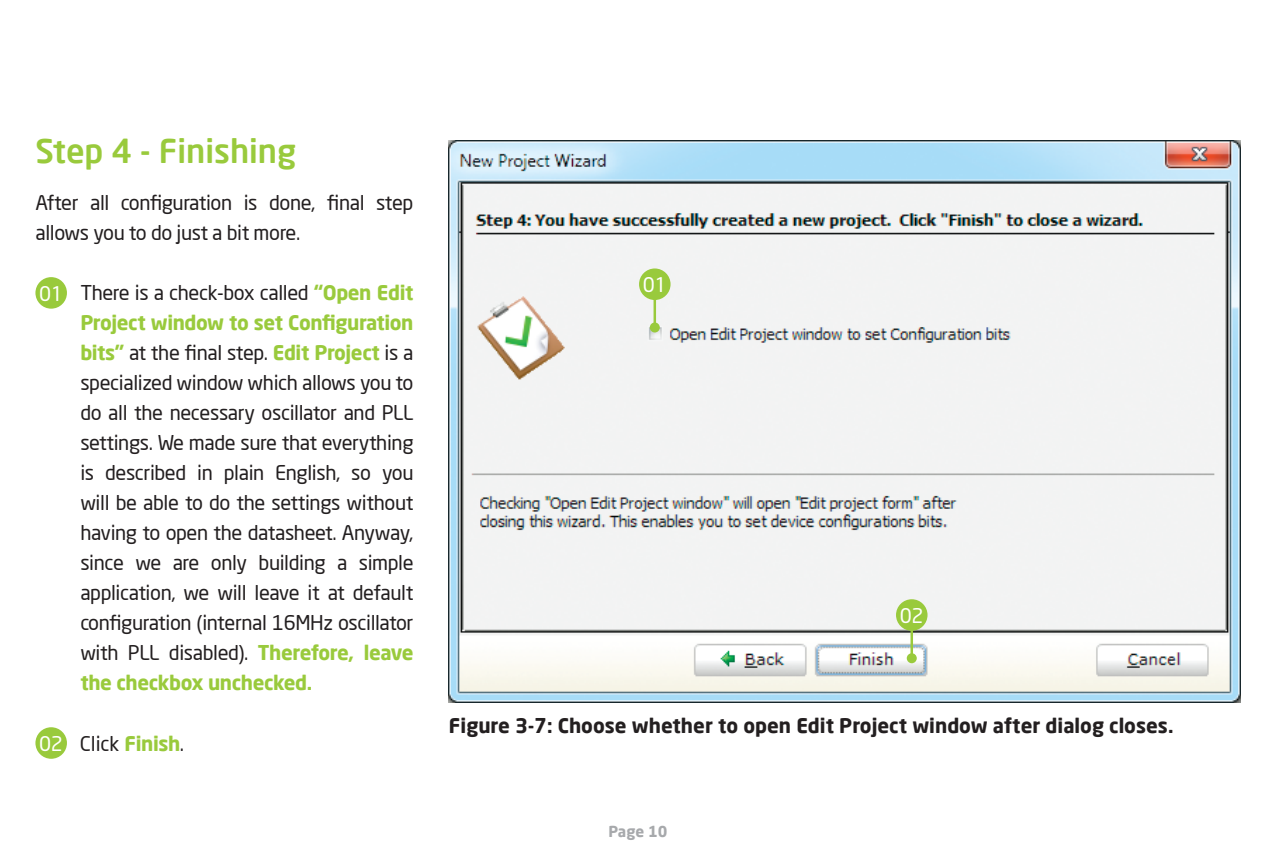
<style>
.page{position:relative;width:1276px;height:851px;background:#fff}
.page>*{position:absolute;margin:0;border:0;box-sizing:border-box;transform-origin:0 0}
.t1{font:500 32.5px "Neo Sans Pro";color:#99ca3c}
.t2{font:20px/30px "Neo Sans Pro";letter-spacing:-.02em;color:#231f20}
.t3{font:700 20px "Neo Sans Pro";color:#231f20}
.t4{font:20px "Neo Sans";color:#fff}
.t5{font:700 15px "Neo Sans Pro";color:#a7a9ac}
.s1{font-family:"Neo Sans";color:#fff}
.s2{font-weight:700;color:#99ca3c}
</style>
<div class="page">
<img style="left:449px;top:141px;width:791px;height:561px">
<hr style="left:910px;top:627px;width:3px;height:31px;background:#99ca3c">
<div style="left:906px;top:653px;width:10px;height:10px;background:#99ca3c;border-radius:50%"></div>
<hr style="left:653px;top:297px;width:3px;height:30px;background:#99ca3c">
<div style="left:650px;top:322px;width:10px;height:10px;background:#99ca3c;border-radius:50%"></div>
<div style="left:896px;top:599px;width:31px;height:31px;background:#99ca3c;border-radius:50%"></div>
<div style="left:639px;top:268px;width:31px;height:32px;background:#99ca3c;border-radius:50%"></div>
<div style="left:35px;top:277px;width:32px;height:31px;background:#99ca3c;border-radius:50%"></div>
<div style="left:35px;top:727px;width:32px;height:31px;background:#99ca3c;border-radius:50%"></div>
<h1 class="t1" style="left:35px;top:130px;width:262px">Step 4 - Finishing</h1>
<p class="t2" style="left:35px;top:187px;width:379px">After all configuration is done, final step allows you to do just a bit more.</p>
<p class="t2" style="left:80px;top:277px;width:335px;text-align:justify;text-indent:-41px"><span class="s1">01</span> There is a check-box called <span class="s2">“Open Edit Project window to set Configuration bits”</span> at the final step. <span class="s2">Edit Project</span> is a specialized window which allows you to do all the necessary oscillator and PLL settings. We made sure that everything is described in plain English, so you will be able to do the settings without having to open the datasheet. Anyway, since we are only building a simple application, we will leave it at default configuration (internal 16MHz oscillator with PLL disabled). <span class="s2">Therefore, leave the checkbox unchecked.</span></p>
<p class="t2" style="left:39px;top:727px;width:146px"><span class="s1">02</span> Click <span class="s2">Finish</span>.</p>
<p class="t4" style="left:643px;top:275px;width:25px">01</p>
<p class="t4" style="left:900px;top:605px;width:25px">02</p>
<p class="t3" style="left:449px;top:712px;width:726px">Figure 3-7: Choose whether to open Edit Project window after dialog closes.</p>
<p class="t5" style="left:608px;top:821px;width:60px">Page 10</p>
</div>
